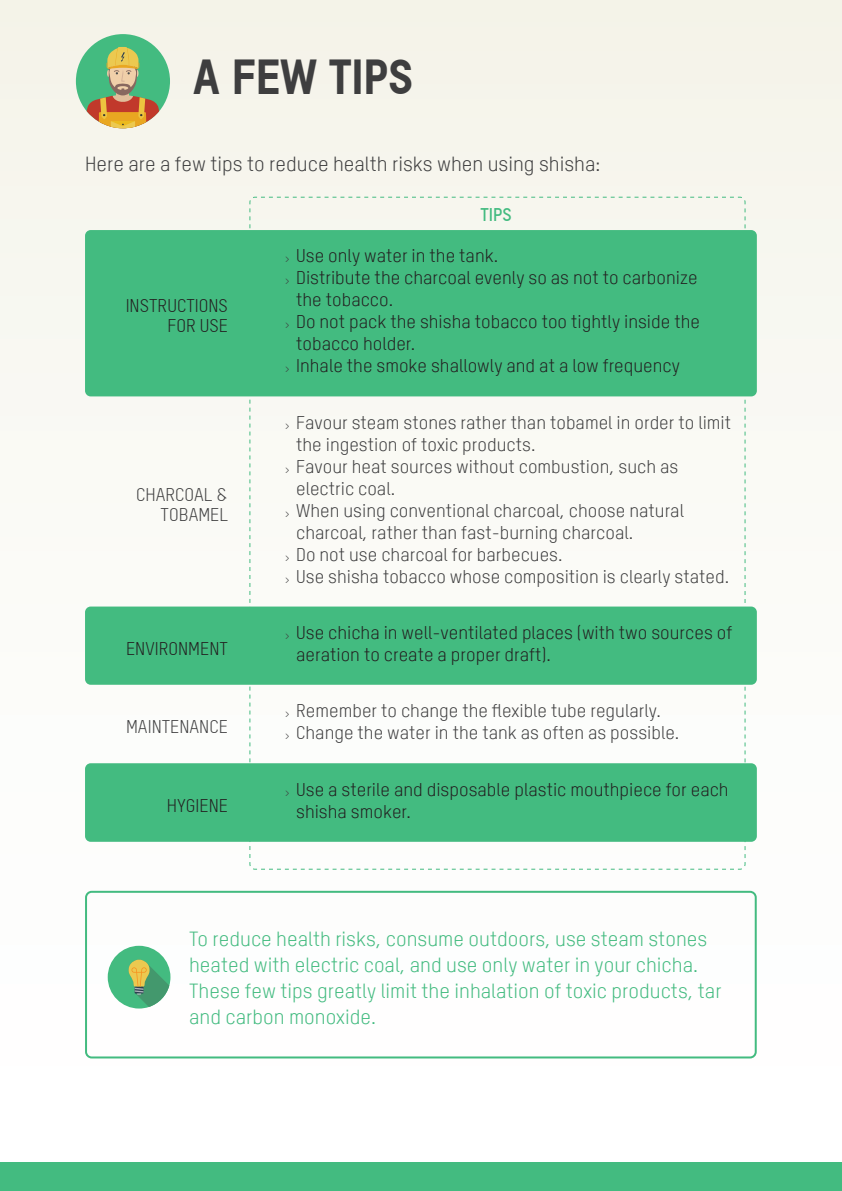
<style>
.page{position:relative;width:842px;height:1191px;background:#fff}
.page>*{position:absolute;margin:0;border:0;box-sizing:border-box;transform-origin:0 0}
.t1{font:800 48px "TSTARW00";color:#3e3e3f}
.t2{font:20px/26px "TSTARPROW00";color:#43bb80}
.t3{font:20px "TSTARPROW00";color:#3e3e3f}
.t4{font:18px/20px "TSTARPROW00";color:#3e3e3f;text-align:right}
.t5{font:18px/22px "TSTARPROW00";color:#231f20}
.t6{font:700 18px "TSTARW00";color:#43bb80}
.s1{font-size:10px;color:#3e3e3f}
.s2{font-size:10px}
</style>
<div class="page">
<div style="left:0;top:0;width:842px;height:1191px;background:linear-gradient(to right,#fafaf6,#fafaf6)"></div>
<div style="left:0;top:1162px;width:842px;height:29px;background:#43bb80"></div>
<div style="left:76px;top:34px;width:94px;height:94px;background:#43bb80;border-radius:50%"></div>
<svg style="left:87px;top:47px;width:72px;height:81px"></svg>
<div style="left:249px;top:196px;width:497px;height:674px;background:#fafaf6"></div>
<div style="left:85px;top:230px;width:672px;height:166px;background:#43bb80;border-radius:6px"></div>
<div style="left:85px;top:606px;width:672px;height:79px;background:#43bb80;border-radius:6px"></div>
<div style="left:85px;top:763px;width:672px;height:78px;background:#43bb80;border-radius:6px"></div>
<div style="left:85px;top:890px;width:672px;height:168px;border:2px solid #43bb80;border-radius:6px"></div>
<svg style="left:108px;top:945px;width:62px;height:63px"></svg>
<h1 class="t1" style="left:193px;top:47px;width:221px">A FEW TIPS</h1>
<p class="t3" style="left:85px;top:150px;width:517px">Here are a few tips to reduce health risks when using shisha:</p>
<p class="t6" style="left:480px;top:204px;width:33px">TIPS</p>
<p class="t5" style="left:126px;top:295px;width:104px;line-height:20px;text-align:right">INSTRUCTIONS<br>FOR USE</p>
<p class="t4" style="left:136px;top:483px;width:93px">CHARCOAL &amp;<br>TOBAMEL</p>
<p class="t5" style="left:126px;top:637px;width:103px">ENVIRONMENT</p>
<p class="t4" style="left:126px;top:716px;width:103px">MAINTENANCE</p>
<p class="t5" style="left:167px;top:793px;width:63px">HYGIENE</p>
<p class="t5" style="left:285px;top:244px;width:215px"><span class="s1">&gt;</span> Use only water in the tank.</p>
<p class="t5" style="left:285px;top:266px;width:414px"><span class="s1">&gt;</span> Distribute the charcoal evenly so as not to carbonize</p>
<p class="t5" style="left:296px;top:288px;width:99px">the tobacco.</p>
<p class="t5" style="left:285px;top:310px;width:417px"><span class="s1">&gt;</span> Do not pack the shisha tobacco too tightly inside the</p>
<p class="t5" style="left:296px;top:332px;width:121px">tobacco holder.</p>
<p class="t5" style="left:285px;top:354px;width:397px"><span class="s1">&gt;</span> Inhale the smoke shallowly and at a low frequency</p>
<p class="t4" style="left:285px;top:411px;width:448px"><span class="s2">&gt;</span> Favour steam stones rather than tobamel in order to limit</p>
<p class="t4" style="left:296px;top:433px;width:241px">the ingestion of toxic products.</p>
<p class="t4" style="left:285px;top:455px;width:395px"><span class="s2">&gt;</span> Favour heat sources without combustion, such as</p>
<p class="t4" style="left:296px;top:477px;width:100px">electric coal.</p>
<p class="t4" style="left:285px;top:499px;width:401px"><span class="s2">&gt;</span> When using conventional charcoal, choose natural</p>
<p class="t4" style="left:296px;top:521px;width:338px">charcoal, rather than fast-burning charcoal.</p>
<p class="t4" style="left:285px;top:543px;width:279px"><span class="s2">&gt;</span> Do not use charcoal for barbecues.</p>
<p class="t4" style="left:285px;top:565px;width:446px"><span class="s2">&gt;</span> Use shisha tobacco whose composition is clearly stated.</p>
<p class="t5" style="left:296px;top:621px;width:438px;text-indent:-11px"><span class="s1">&gt;</span> Use chicha in well-ventilated places (with two sources of aeration to create a proper draft).</p>
<p class="t4" style="left:285px;top:699px;width:396px;line-height:22px;text-align:left"><span class="s2">&gt;</span> Remember to change the flexible tube regularly.<br><span class="s2">&gt;</span> Change the water in the tank as often as possible.</p>
<p class="t5" style="left:296px;top:777px;width:434px;text-indent:-11px"><span class="s1">&gt;</span> Use a sterile and disposable plastic mouthpiece for each shisha smoker.</p>
<p class="t2" style="left:189px;top:925px;width:534px">To reduce health risks, consume outdoors, use steam stones heated with electric coal, and use only water in your chicha.<br>These few tips greatly limit the inhalation of toxic products, tar and carbon monoxide.</p>
</div>
